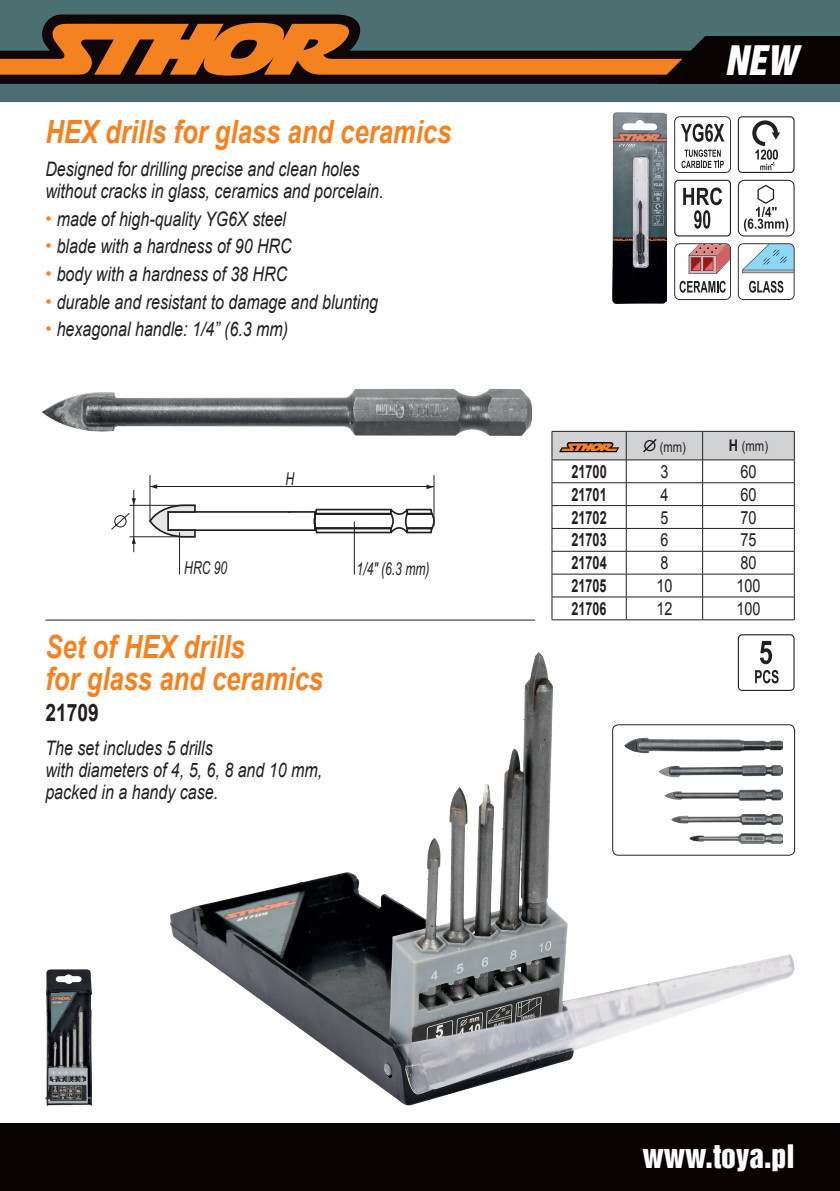
<style>
.page{position:relative;width:840px;height:1191px;background:#fff}
.page>*{position:absolute;margin:0;border:0;box-sizing:border-box;transform-origin:0 0}
.t1{font:italic 37.2px "Switzerland Inserat";color:#fff}
.Nazwa_02{font:italic 700 32px/32px "Arial";color:#f58220;scale:.8 1}
.t2{font:29.6px "Switzerland Inserat";color:#fff}
.Nr_art_02{font:700 24px "Arial";color:#231f20;scale:.8 1}
.Opis_02{font:italic 20px/22px "Arial";color:#231f20;scale:.8 1}
.NUMER_ARTYKULU_02-03{font:700 18.2px "Arial";color:#231f20;scale:.7 1}
.PARAMETR_02-03{font:18.2px "Arial";color:#231f20;scale:.8 1}
.PARAMETR_02-03-2{font:18px "Arial";color:#231f20;scale:.8 1}
.NUMER_ARTYKULU_02-03-2{font:700 18px "Arial";color:#231f20;scale:.7 1}
.t3{font:italic 17.8px "Arial";color:#231f20;scale:.68 1}
.A_B__mm__02-03{font:14px "Arial";color:#231f20;scale:.8 1}
.A__mm__01{font:14px "Arial";color:#231f20;scale:.8 1}
.s1{font-style:normal;font-size:18px;color:#f58220}
.s2{font-weight:700;font-size:16.2px}
</style>
<div class="page">
<div style="left:0;top:0;width:839px;height:102px;background:#4c6f72"></div>
<svg style="left:0;top:15px;width:839px;height:69px;background:#242c2d"></svg>
<svg style="left:0;top:23px;width:839px;height:53px;background:#916335"></svg>
<div style="left:0;top:1123px;width:839px;height:68px;background:#080302"></div>
<svg style="left:657px;top:36px;width:182px;height:48px;background:#140e0a"></svg>
<img style="left:170px;top:652px;width:624px;height:453px">
<hr style="left:551px;top:619px;width:75px;height:1px;background:#231f20">
<hr style="left:626px;top:619px;width:76px;height:1px;background:#231f20">
<hr style="left:702px;top:619px;width:92px;height:1px;background:#231f20">
<svg style="left:551px;top:431px;width:243px;height:188px"></svg>
<svg style="left:674px;top:243px;width:56px;height:57px"></svg>
<div style="left:674px;top:180px;width:56px;height:56px;border:1px solid #231f20;border-radius:4px"></div>
<svg style="left:683px;top:187px;width:38px;height:42px"></svg>
<div style="left:737px;top:180px;width:57px;height:56px;border:2px solid #231f20;border-radius:5px"></div>
<div style="left:738px;top:181px;width:55px;height:54px;background:#fff;border-radius:5px"></div>
<svg style="left:743px;top:185px;width:44px;height:46px"></svg>
<div style="left:737px;top:116px;width:57px;height:57px;border:1px solid #231f20;border-radius:4px"></div>
<svg style="left:752px;top:120px;width:27px;height:50px"></svg>
<div style="left:737px;top:634px;width:57px;height:57px;border:1px solid #231f20;border-radius:4px"></div>
<svg style="left:759px;top:641px;width:12px;height:23px"></svg>
<svg style="left:754px;top:670px;width:24px;height:13px"></svg>
<svg style="left:674px;top:116px;width:56px;height:57px"></svg>
<svg style="left:737px;top:243px;width:57px;height:57px"></svg>
<hr style="left:133px;top:490px;width:1px;height:62px;background:#231f20">
<hr style="left:149px;top:475px;width:1px;height:47px;background:#231f20">
<hr style="left:354px;top:521px;width:1px;height:53px;background:#231f20">
<hr style="left:129px;top:505px;width:65px;height:1px;background:#231f20">
<hr style="left:129px;top:536px;width:66px;height:1px;background:#231f20">
<svg style="left:111px;top:513px;width:19px;height:17px"></svg>
<svg style="left:132px;top:498px;width:4px;height:7px"></svg>
<hr style="left:150px;top:486px;width:284px;height:1px;background:#231f20">
<svg style="left:150px;top:484px;width:7px;height:5px"></svg>
<svg style="left:426px;top:484px;width:7px;height:5px"></svg>
<svg style="left:132px;top:537px;width:4px;height:7px"></svg>
<hr style="left:433px;top:475px;width:1px;height:51px;background:#231f20">
<svg style="left:148px;top:503px;width:286px;height:35px"></svg>
<hr style="left:179px;top:532px;width:1px;height:42px;background:#231f20">
<img style="left:42px;top:389px;width:488px;height:46px">
<img style="left:612px;top:112px;width:54px;height:192px">
<img style="left:624px;top:736px;width:158px;height:107px">
<div style="left:612px;top:724px;width:182px;height:131px;border:1px solid #231f20;border-radius:6px"></div>
<img style="left:45px;top:969px;width:46px;height:136px">
<hr style="left:45px;top:620px;width:490px;height:1px;background:#231f20">
<p class="Nazwa_02" style="left:45px;top:116px;width:508px">HEX drills for glass and ceramics</p>
<p class="Opis_02" style="left:45px;top:158px;width:424px">Designed for drilling precise and clean holes without cracks in glass, ceramics and porcelain.</p>
<p class="Opis_02" style="left:45px;top:208px;width:302px"><span class="s1">•</span> made of high-quality YG6X steel</p>
<p class="Opis_02" style="left:45px;top:236px;width:309px"><span class="s1">•</span> blade with a hardness of 90 HRC</p>
<p class="Opis_02" style="left:45px;top:263px;width:304px"><span class="s1">•</span> body with a hardness of 38 HRC</p>
<p class="Opis_02" style="left:45px;top:291px;width:417px"><span class="s1">•</span> durable and resistant to damage and blunting</p>
<p class="Opis_02" style="left:45px;top:319px;width:305px"><span class="s1">•</span> hexagonal handle: 1/4” (6.3 mm)</p>
<p class="t3" style="left:285px;top:472px;width:14px">H</p>
<p class="t3" style="left:184px;top:561px;width:65px">HRC 90</p>
<p class="t3" style="left:356px;top:562px;width:109px">1/4" (6.3 mm)</p>
<p class="Nazwa_02" style="left:45px;top:631px;width:348px">Set of HEX drills<br>for glass and ceramics</p>
<p class="Nr_art_02" style="left:45px;top:697px;width:68px">21709</p>
<p class="Opis_02" style="left:45px;top:737px;width:347px">The set includes 5 drills<br>with diameters of 4, 5, 6, 8 and 10 mm, packed in a handy case.</p>
<h1 class="t1" style="left:725px;top:37px;width:82px">NEW</h1>
<p class="A__mm__01" style="left:659px;top:438px;width:34px">(mm)</p>
<p class="A_B__mm__02-03" style="left:728px;top:437px;width:50px"><span class="s2">H</span> (mm)</p>
<p class="NUMER_ARTYKULU_02-03" style="left:571px;top:459px;width:52px">21700</p>
<p class="PARAMETR_02-03-2" style="left:660px;top:460px;width:12px">3</p>
<p class="PARAMETR_02-03" style="left:740px;top:459px;width:22px">60</p>
<p class="NUMER_ARTYKULU_02-03" style="left:571px;top:482px;width:52px">21701</p>
<p class="PARAMETR_02-03-2" style="left:660px;top:482px;width:12px">4</p>
<p class="PARAMETR_02-03" style="left:740px;top:482px;width:22px">60</p>
<p class="NUMER_ARTYKULU_02-03" style="left:571px;top:505px;width:52px">21702</p>
<p class="PARAMETR_02-03-2" style="left:660px;top:505px;width:12px">5</p>
<p class="PARAMETR_02-03" style="left:740px;top:505px;width:22px">70</p>
<p class="NUMER_ARTYKULU_02-03" style="left:571px;top:528px;width:52px">21703</p>
<p class="PARAMETR_02-03-2" style="left:660px;top:528px;width:12px">6</p>
<p class="PARAMETR_02-03" style="left:740px;top:528px;width:22px">75</p>
<p class="NUMER_ARTYKULU_02-03" style="left:571px;top:551px;width:52px">21704</p>
<p class="PARAMETR_02-03-2" style="left:660px;top:551px;width:12px">8</p>
<p class="PARAMETR_02-03" style="left:740px;top:551px;width:22px">80</p>
<p class="NUMER_ARTYKULU_02-03-2" style="left:571px;top:574px;width:52px">21705</p>
<p class="PARAMETR_02-03-2" style="left:656px;top:574px;width:22px">10</p>
<p class="PARAMETR_02-03-2" style="left:736px;top:574px;width:32px">100</p>
<p class="NUMER_ARTYKULU_02-03-2" style="left:571px;top:596px;width:52px">21706</p>
<p class="PARAMETR_02-03-2" style="left:656px;top:597px;width:22px">12</p>
<p class="PARAMETR_02-03-2" style="left:736px;top:597px;width:32px">100</p>
<h3 class="t2" style="left:642px;top:1137px;width:154px">www.toya.pl</h3>
</div>
